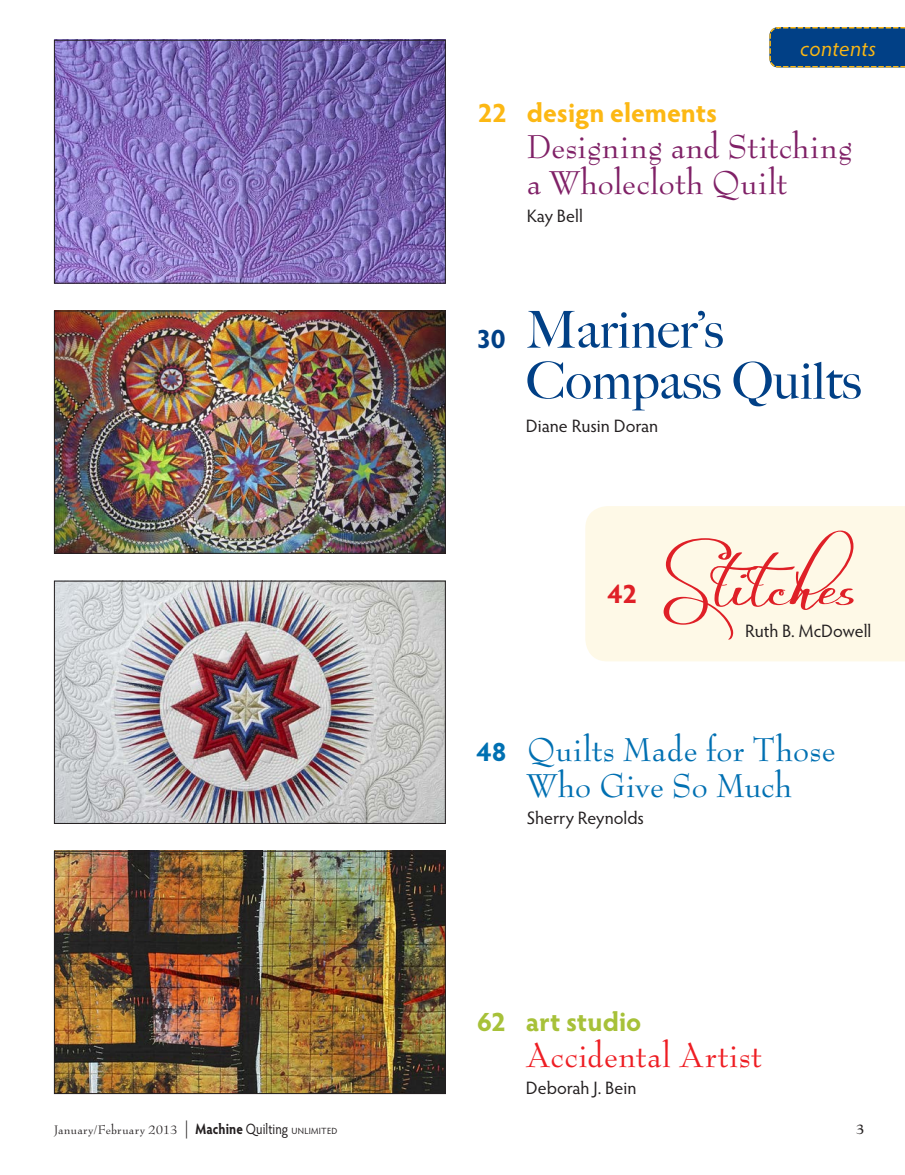
<style>
.page{position:relative;width:905px;height:1175px;background:#fff}
.page>*{position:absolute;margin:0;border:0;box-sizing:border-box;transform-origin:0 0}
.TOC_Feature_Story{font:60px "Always Cond";color:#df2027}
.TOC_Feature_Story-2{font:500 51px/51px "Big Caslon";color:#014086}
.TOC_Feature_Article{font:36px/36px "Bernhard Modern Std";letter-spacing:.005em;color:#802167}
.TOC_Feature_Story-3{font:36px/36px "Bernhard Modern Std";letter-spacing:.005em;color:#0070b2;text-align:center}
.TOC_Feature_Article-2{font:36px "Bernhard Modern Std";letter-spacing:.005em;color:#ee1d23}
.TOC_Feature_Story-4{font:700 27px "Hypatia Sans Pro";letter-spacing:-.005em;color:#fcb814}
.TOC_Feature_Story-5{font:700 27px "Hypatia Sans Pro";color:#a7c139}
.TOC_Feature_Story-6{font:700 27px "Hypatia Sans Pro";color:#df2027}
.Column_Head_-_right{font:italic 22.5px "Hypatia Sans Pro";letter-spacing:.015em;color:#fcb814}
.TOC_Feature_Byline{font:18px "Hypatia Sans Pro";color:#231f20}
.t1{font:700 15px "Bernhard Modern Std";color:#231f20}
.t2{font:13.5px "Bernhard Modern Std";letter-spacing:.015em;color:#231f20}
.s1{font-family:"Hypatia Sans Pro";font-weight:700;font-size:27px}
.s2{font-size:18px}
.s3{font-family:"Hypatia Sans Pro";font-weight:700;font-size:15px}
.s4{font-family:"Hypatia Sans Pro";font-size:15px}
.s5{font-family:"Hypatia Sans Pro";font-size:9px}
</style>
<div class="page">
<svg style="left:769px;top:27px;width:135px;height:41px;background:#134a80"></svg>
<div style="left:585px;top:506px;width:319px;height:155px;background:#fef9e7"></div>
<img style="left:56px;top:42px;width:388px;height:240px">
<div style="left:54px;top:40px;width:392px;height:244px;border:1px solid #231f20"></div>
<img style="left:56px;top:312px;width:388px;height:240px">
<div style="left:54px;top:310px;width:392px;height:244px;border:1px solid #231f20"></div>
<img style="left:56px;top:582px;width:388px;height:240px">
<div style="left:54px;top:580px;width:392px;height:244px;border:1px solid #231f20"></div>
<img style="left:56px;top:852px;width:388px;height:240px">
<div style="left:54px;top:850px;width:392px;height:244px;border:1px solid #231f20"></div>
<p class="Column_Head_-_right" style="left:800px;top:33px;width:77px">contents</p>
<p class="TOC_Feature_Story-4" style="left:477px;top:94px;width:241px">22 design elements</p>
<p class="TOC_Feature_Article" style="left:526px;top:130px;width:327px">Designing and Stitching a Wholecloth Quilt</p>
<p class="TOC_Feature_Byline" style="left:526px;top:203px;width:58px">Kay Bell</p>
<p class="TOC_Feature_Story-2" style="left:526px;top:305px;width:337px;text-indent:-50px"><span class="s1">30</span> Mariner’s<br>Compass Quilts</p>
<p class="TOC_Feature_Byline" style="left:526px;top:414px;width:134px">Diane Rusin Doran</p>
<p class="TOC_Feature_Story-6" style="left:607px;top:574px;width:31px">42</p>
<p class="TOC_Feature_Story" style="left:657px;top:547px;width:199px">Stitches</p>
<p class="TOC_Feature_Byline" style="left:745px;top:618px;width:128px">Ruth B. McDowell</p>
<p class="TOC_Feature_Story-3" style="left:476px;top:732px;width:360px"><span class="s1">48</span> Quilts Made for Those<br>Who Give So Much</p>
<p class="TOC_Feature_Byline" style="left:526px;top:805px;width:119px">Sherry Reynolds</p>
<p class="TOC_Feature_Story-5" style="left:477px;top:1002px;width:166px">62 art studio</p>
<p class="TOC_Feature_Article-2" style="left:526px;top:1036px;width:237px">Accidental Artist</p>
<p class="TOC_Feature_Byline" style="left:526px;top:1075px;width:112px">Deborah J. Bein</p>
<p class="t2" style="left:54px;top:1123px;width:285px">January/February 2013 <span class="s2">|</span> <span class="s3">Machine</span> <span class="s4">Quilting</span> <span class="s5">UNLIMITED</span></p>
<p class="t1" style="left:855px;top:1121px;width:10px">3</p>
</div>
